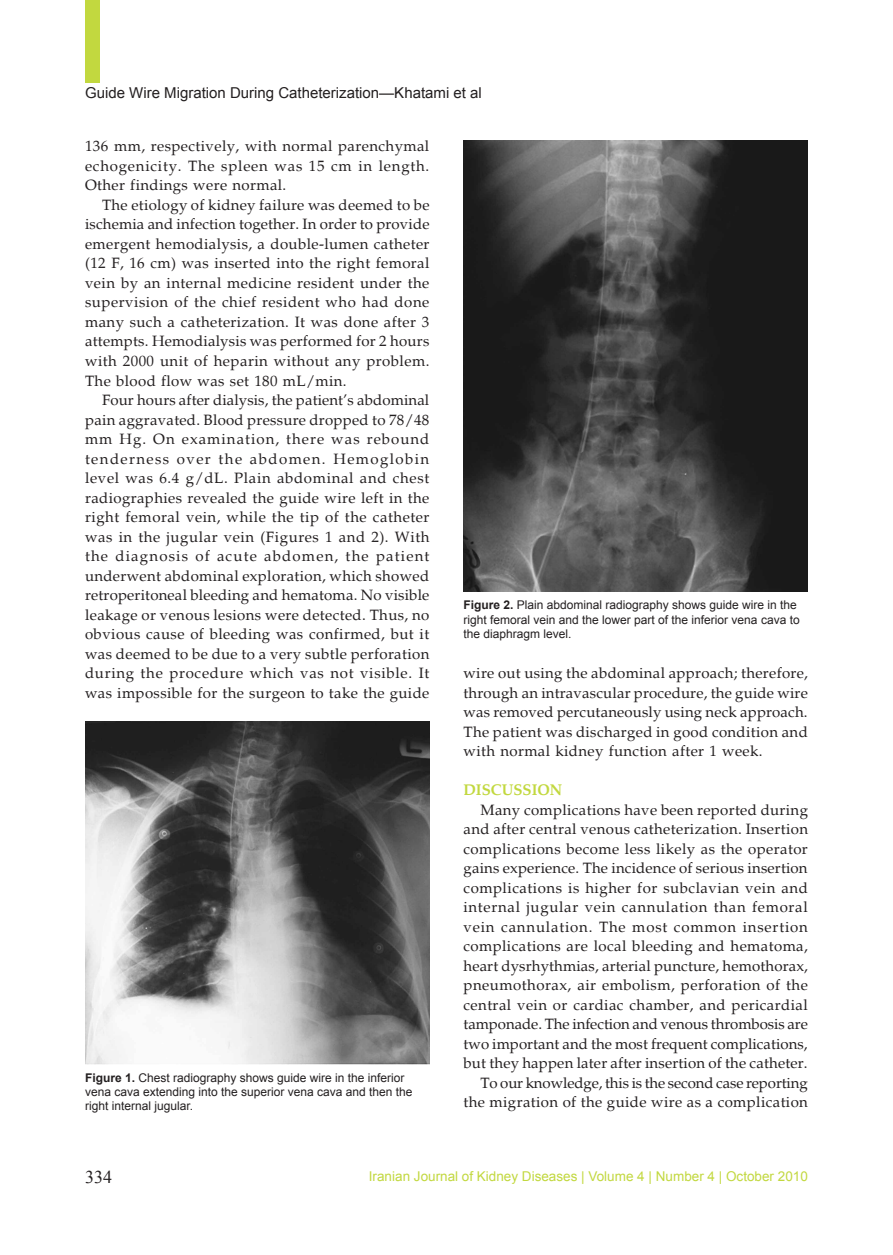
<style>
.page{position:relative;width:893px;height:1255px;background:#fff}
.page>*{position:absolute;margin:0;border:0;box-sizing:border-box;transform-origin:0 0}
.t1{font:18px "Times New Roman";color:#231f20}
.t2{font:700 15.75px "Palatino";color:#c2d83f;scale:.95 1}
.t3{font:15px/19.5px "Palatino";letter-spacing:.025em;color:#231f20;text-align:justify}
.t4{font:15px "Arial";color:#231f20}
.t5{font:13.5px "Arial";color:#c2d83f}
.t6{font:12px/14.4px "Arial";color:#231f20}
.s1{font-weight:700}
</style>
<div class="page">
<div style="left:85px;top:0;width:15px;height:83px;background:#c2d83f"></div>
<img style="left:85px;top:721px;width:344px;height:343px">
<img style="left:463px;top:140px;width:345px;height:452px">
<p class="t4" style="left:85px;top:83px;width:398px">Guide Wire Migration During Catheterization—Khatami et al</p>
<p class="t3" style="left:85px;top:137px;width:346px">136 mm, respectively, with normal parenchymal echogenicity. The spleen was 15 cm in length.<br>Other findings were normal.</p>
<p class="t3" style="left:85px;top:195px;width:346px;text-indent:17px">The etiology of kidney failure was deemed to be ischemia and infection together. In order to provide emergent hemodialysis, a double-lumen catheter (12 F, 16 cm) was inserted into the right femoral vein by an internal medicine resident under the supervision of the chief resident who had done many such a catheterization. It was done after 3 attempts. Hemodialysis was performed for 2 hours with 2000 unit of heparin without any problem.<br>The blood flow was set 180 mL/min.</p>
<p class="t3" style="left:85px;top:390px;width:346px;text-indent:17px">Four hours after dialysis, the patient’s abdominal pain aggravated. Blood pressure dropped to 78/48 mm Hg. On examination, there was rebound tenderness over the abdomen. Hemoglobin level was 6.4 g/dL. Plain abdominal and chest radiographies revealed the guide wire left in the right femoral vein, while the tip of the catheter was in the jugular vein (Figures 1 and 2). With the diagnosis of acute abdomen, the patient underwent abdominal exploration, which showed retroperitoneal bleeding and hematoma. No visible leakage or venous lesions were detected. Thus, no obvious cause of bleeding was confirmed, but it was deemed to be due to a very subtle perforation during the procedure which vas not visible. It was impossible for the surgeon to take the guide</p>
<p class="t6" style="left:85px;top:1070px;width:329px"><span class="s1">Figure 1.</span> Chest radiography shows guide wire in the inferior vena cava extending into the superior vena cava and then the right internal jugular.</p>
<p class="t6" style="left:463px;top:598px;width:338px"><span class="s1">Figure 2.</span> Plain abdominal radiography shows guide wire in the right femoral vein and the lower part of the inferior vena cava to the diaphragm level.</p>
<p class="t3" style="left:463px;top:663px;width:346px">wire out using the abdominal approach; therefore, through an intravascular procedure, the guide wire was removed percutaneously using neck approach.<br>The patient was discharged in good condition and with normal kidney function after 1 week.</p>
<p class="t2" style="left:463px;top:780px;width:106px">DISCUSSION</p>
<p class="t3" style="left:463px;top:800px;width:346px;text-align:right">Many complications have been reported during and after central venous catheterization. Insertion complications become less likely as the operator gains experience. The incidence of serious insertion complications is higher for subclavian vein and internal jugular vein cannulation than femoral vein cannulation. The most common insertion complications are local bleeding and hematoma, heart dysrhythmias, arterial puncture, hemothorax, pneumothorax, air embolism, perforation of the central vein or cardiac chamber, and pericardial tamponade. The infection and venous thrombosis are two important and the most frequent complications, but they happen later after insertion of the catheter.<br>To our knowledge, this is the second case reporting the migration of the guide wire as a complication</p>
<p class="t1" style="left:85px;top:1164px;width:28px">334</p>
<p class="t5" style="left:369px;top:1166px;width:440px">Iranian Journal of Kidney Diseases | Volume 4 | Number 4 | October 2010</p>
</div>
